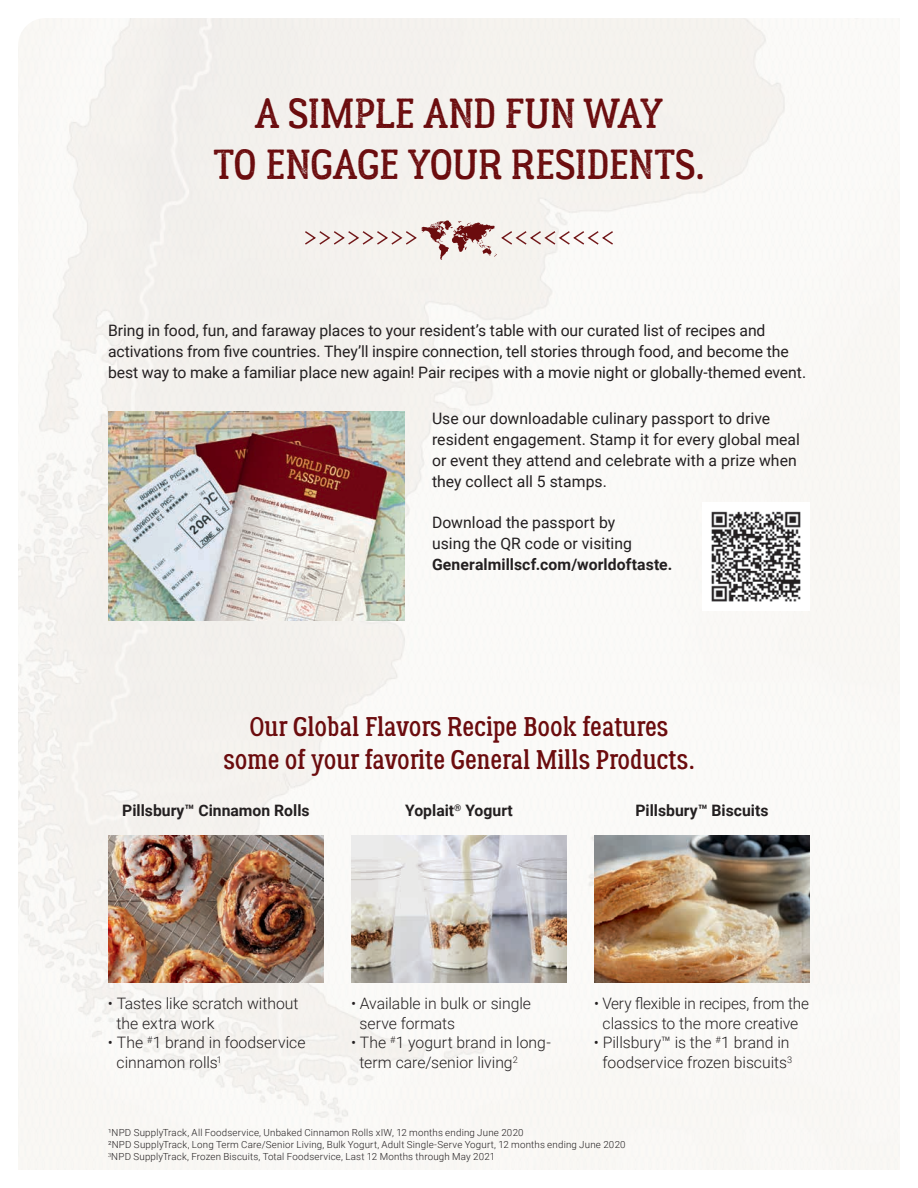
<style>
.page{position:relative;width:918px;height:1188px;background:#fff}
.page>*{position:absolute;margin:0;border:0;box-sizing:border-box;transform-origin:0 0}
.t1{font:42px/51px "Lumberjack Rough";color:#6b0c0e;text-align:center}
.t2{font:27px/33px "Lumberjack";letter-spacing:-.005em;color:#6b0c0e;text-align:center}
.t3{font:15.75px/21px "Roboto";letter-spacing:-.005em;color:#231f20}
.t4{font:300 15.75px/19.5px "Roboto";letter-spacing:-.005em;color:#231f20}
.t5{font:700 15.75px "Roboto";color:#231f20}
.t6{font:300 9.75px/12px "Roboto";letter-spacing:.02em;color:#231f20}
</style>
<div class="page">
<img style="left:18px;top:18px;width:882px;height:1152px">
<img style="left:351px;top:836px;width:216px;height:146px">
<img style="left:594px;top:836px;width:216px;height:146px">
<img style="left:108px;top:836px;width:216px;height:146px">
<img style="left:108px;top:412px;width:297px;height:208px">
<svg style="left:303px;top:220px;width:312px;height:40px"></svg>
<img style="left:702px;top:502px;width:108px;height:108px">
<h1 class="t1" style="left:213px;top:88px;width:493px">A SIMPLE AND FUN WAY<br>TO ENGAGE YOUR RESIDENTS.</h1>
<p class="t3" style="left:108px;top:319px;width:700px">Bring in food, fun, and faraway places to your resident’s table with our curated list of recipes and activations from five countries. They’ll inspire connection, tell stories through food, and become the best way to make a familiar place new again! Pair recipes with a movie night or globally-themed event.</p>
<p class="t3" style="left:432px;top:407px;width:370px">Use our downloadable culinary passport to drive resident engagement. Stamp it for every global meal or event they attend and celebrate with a prize when they collect all 5 stamps.</p>
<p class="t3" style="left:432px;top:511px;width:202px">Download the passport by using the QR code or visiting</p>
<p class="t5" style="left:432px;top:553px;width:242px">Generalmillscf.com/worldoftaste.</p>
<h2 class="t2" style="left:223px;top:711px;width:473px">Our Global Flavors Recipe Book features some of your favorite General Mills Products.</h2>
<p class="t5" style="left:405px;top:799px;width:109px">Yoplait<sup>®</sup> Yogurt</p>
<p class="t5" style="left:635px;top:799px;width:135px">Pillsbury™ Biscuits</p>
<p class="t5" style="left:122px;top:799px;width:189px">Pillsbury™ Cinnamon Rolls</p>
<p class="t4" style="left:117px;top:994px;width:184px;text-indent:-9px">• Tastes like scratch without the extra work</p>
<p class="t4" style="left:117px;top:1033px;width:190px;text-indent:-9px">• The <sup>#</sup>1 brand in foodservice cinnamon rolls<sup>1</sup></p>
<p class="t4" style="left:360px;top:994px;width:173px;text-indent:-9px">• Available in bulk or single serve formats</p>
<p class="t4" style="left:360px;top:1033px;width:193px;text-indent:-9px">• The <sup>#</sup>1 yogurt brand in long&shy;term care/senior living<sup>2</sup></p>
<p class="t4" style="left:594px;top:994px;width:216px;text-align:center">• Very flexible in recipes, from the classics to the more creative</p>
<p class="t4" style="left:594px;top:1033px;width:200px;text-align:center">• Pillsbury™ is the <sup>#</sup>1 brand in foodservice frozen biscuits<sup>3</sup></p>
<p class="t6" style="left:108px;top:1126px;width:519px">¹NPD SupplyTrack, All Foodservice, Unbaked Cinnamon Rolls xIW, 12 months ending June 2020<br>²NPD SupplyTrack, Long Term Care/Senior Living, Bulk Yogurt, Adult Single-Serve Yogurt, 12 months ending June 2020<br><sup>3</sup>NPD SupplyTrack, Frozen Biscuits, Total Foodservice, Last 12 Months through May 2021</p>
</div>
